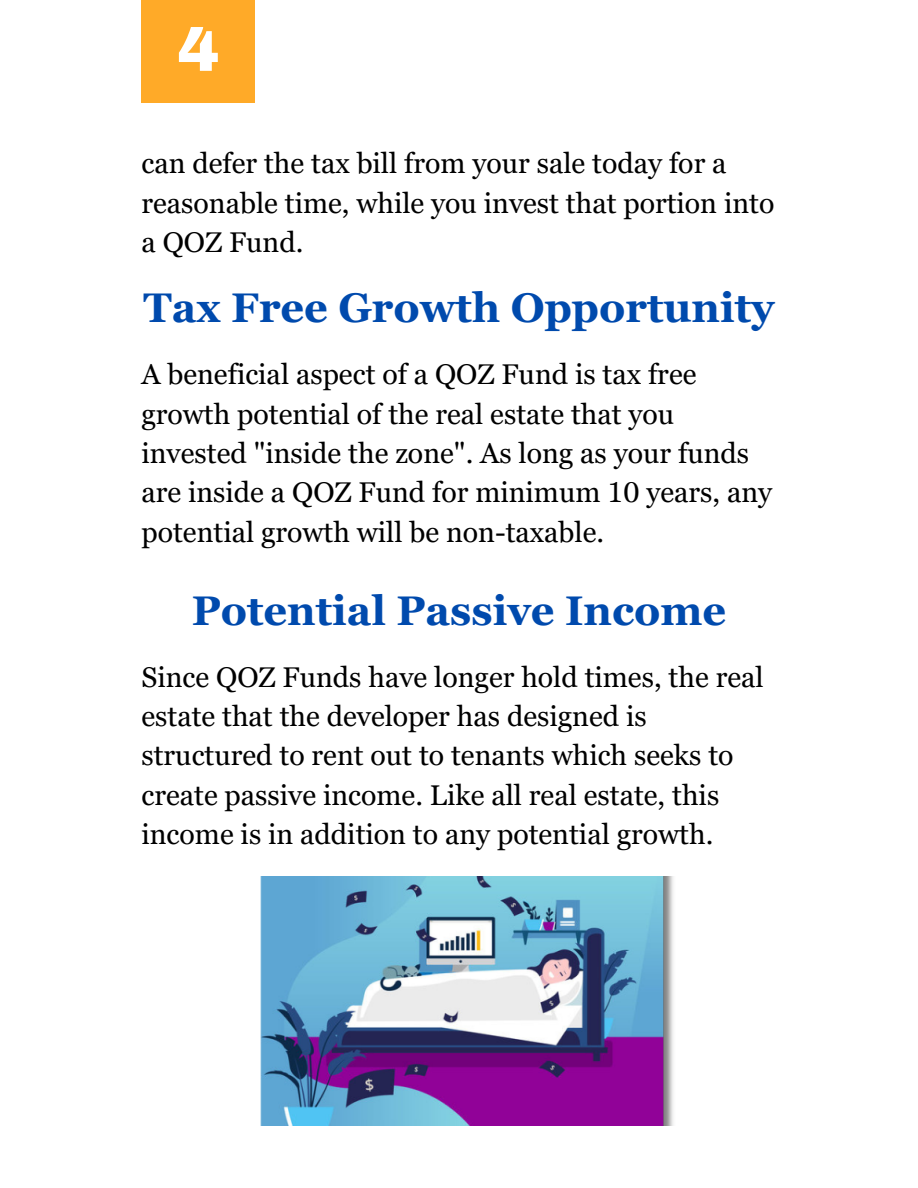
<style>
.page{position:relative;width:918px;height:1188px;background:#fff}
.page>*{position:absolute;margin:0;border:0;box-sizing:border-box;transform-origin:0 0}
.t1{font:900 62.7px "Archivo";color:#fff}
.t2{font:700 41.4px "Georgia Pro";color:#004aad}
.t3{font:28.5px/39.3px "Georgia Pro";color:#000}
</style>
<div class="page">
<div style="left:141px;top:0;width:114px;height:103px;background:#ffaa28"></div>
<img style="left:260px;top:876px;width:413px;height:249px">
<p class="t1" style="left:177px;top:16px;width:43px">4</p>
<p class="t3" style="left:141px;top:144px;width:634px">can defer the tax bill from your sale today for a reasonable time, while you invest that portion into a QOZ Fund.</p>
<p class="t2" style="left:143px;top:284px;width:633px">Tax Free Growth Opportunity</p>
<p class="t3" style="left:141px;top:355px;width:632px">A beneficial aspect of a QOZ Fund is tax free growth potential of the real estate that you invested "inside the zone". As long as your funds are inside a QOZ Fund for minimum 10 years, any potential growth will be non-taxable.</p>
<p class="t2" style="left:192px;top:587px;width:536px">Potential Passive Income</p>
<p class="t3" style="left:141px;top:657px;width:624px">Since QOZ Funds have longer hold times, the real estate that the developer has designed is structured to rent out to tenants which seeks to create passive income. Like all real estate, this income is in addition to any potential growth.</p>
</div>
